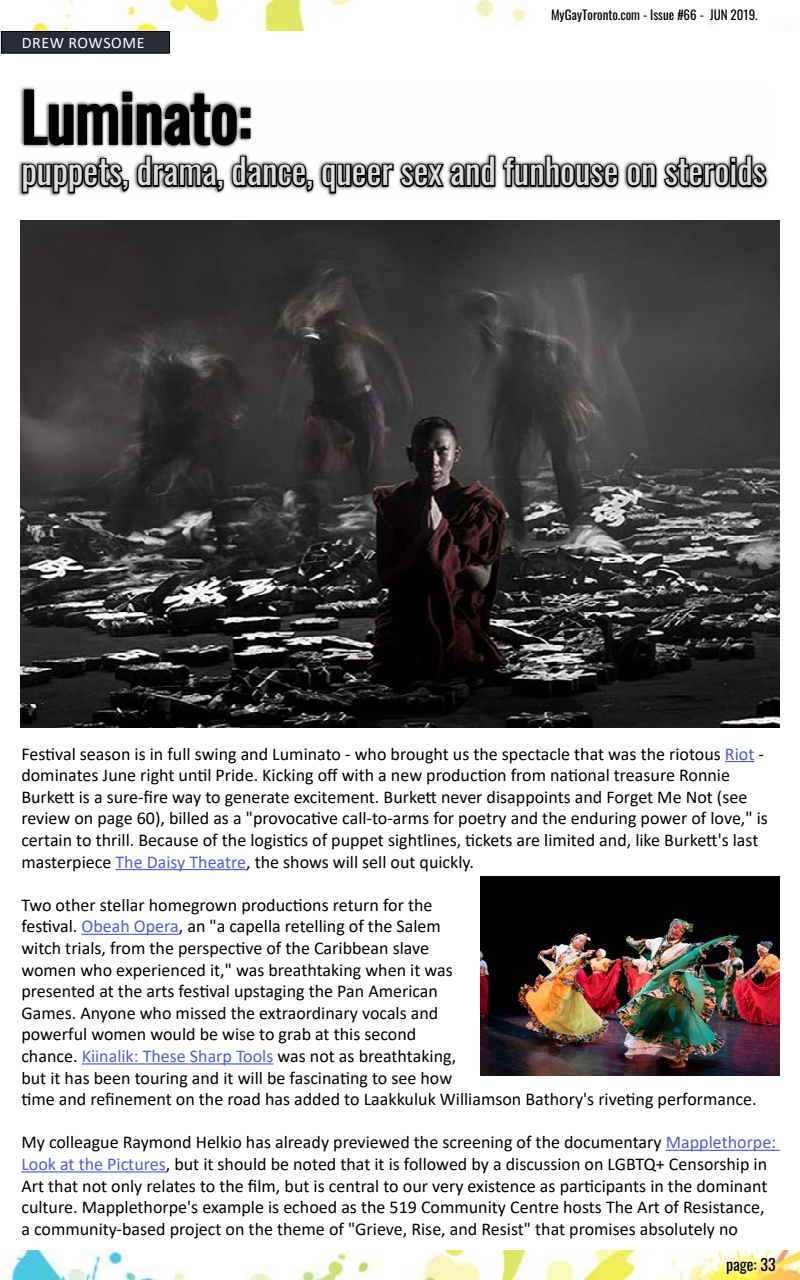
<style>
.page{position:relative;width:800px;height:1280px;background:#fff}
.page>*{position:absolute;margin:0;border:0;box-sizing:border-box;transform-origin:0 0}
.t1{font:65px "Oswald";color:#000}
.t2{font:35px "Oswald";color:#ddd}
.t3{font:18px/21.6px "Calibri";color:#000}
.t4{font:16px "Calibri";letter-spacing:.04em;color:#fff}
.t5{font:16px "Oswald";color:#000}
.t6{font:13px "Oswald";color:#000}
.s1{color:#4f5cd6}
</style>
<div class="page">
<img style="left:9px;top:1250px;width:791px;height:30px">
<img style="left:31px;top:0;width:759px;height:31px">
<svg style="left:723px;top:1253px;width:56px;height:25px"></svg>
<div style="left:547px;top:4px;width:216px;height:23px;background:#fff"></div>
<div style="left:1px;top:32px;width:169px;height:21px;background:#282c35"></div>
<div style="left:1px;top:31px;width:169px;height:23px;border:1px solid #000"></div>
<svg style="left:23px;top:88px;width:229px;height:59px"></svg>
<svg style="left:21px;top:157px;width:109px;height:38px"></svg>
<svg style="left:136px;top:154px;width:178px;height:40px"></svg>
<svg style="left:320px;top:154px;width:448px;height:41px"></svg>
<svg style="left:725px;top:761px;width:29px;height:1px"></svg>
<hr style="left:115px;top:869px;width:131px;height:1px;background:#4f5cd6">
<hr style="left:81px;top:934px;width:98px;height:1px;background:#4f5cd6">
<hr style="left:82px;top:1063px;width:191px;height:2px;background:#4f5cd6">
<hr style="left:666px;top:1150px;width:114px;height:1px;background:#4f5cd6">
<hr style="left:21px;top:1171px;width:145px;height:2px;background:#4f5cd6">
<img style="left:20px;top:220px;width:760px;height:507px">
<img style="left:481px;top:876px;width:299px;height:199px">
<p class="t4" style="left:22px;top:32px;width:124px">DREW ROWSOME</p>
<p class="t6" style="left:551px;top:3px;width:208px">MyGayToronto.com - Issue #66 - JUN 2019.</p>
<h1 class="t1" style="left:21px;top:59px;width:231px">Luminato:</h1>
<h2 class="t2" style="left:21px;top:140px;width:746px">puppets, drama, dance, queer sex and funhouse on steroids</h2>
<p class="t3" style="left:21px;top:742px;width:748px">Festival season is in full swing and Luminato - who brought us the spectacle that was the riotous <span class="s1">Riot</span> - dominates June right until Pride. Kicking off with a new production from national treasure Ronnie Burkett is a sure-fire way to generate excitement. Burkett never disappoints and Forget Me Not (see review on page 60), billed as a "provocative call-to-arms for poetry and the enduring power of love," is certain to thrill. Because of the logistics of puppet sightlines, tickets are limited and, like Burkett's last masterpiece <span class="s1">The Daisy Theatre</span>, the shows will sell out quickly.</p>
<p class="t3" style="left:21px;top:893px;width:737px">Two other stellar homegrown productions return for the<br>festival. <span class="s1">Obeah Opera</span>, an "a capella retelling of the Salem<br>witch trials, from the perspective of the Caribbean slave<br>women who experienced it," was breathtaking when it was<br>presented at the arts festival upstaging the Pan American<br>Games. Anyone who missed the extraordinary vocals and<br>powerful women would be wise to grab at this second<br>chance. <span class="s1">Kiinalik: These Sharp Tools</span> was not as breathtaking,<br>but it has been touring and it will be fascinating to see how<br>time and refinement on the road has added to Laakkuluk Williamson Bathory's riveting performance.</p>
<p class="t3" style="left:21px;top:1131px;width:756px">My colleague Raymond Helkio has already previewed the screening of the documentary <span class="s1">Mapplethorpe:<br>Look at the Pictures</span>, but it should be noted that it is followed by a discussion on LGBTQ+ Censorship in Art that not only relates to the film, but is central to our very existence as participants in the dominant culture. Mapplethorpe's example is echoed as the 519 Community Centre hosts The Art of Resistance, a community-based project on the theme of "Grieve, Rise, and Resist" that promises absolutely no</p>
<p class="t5" style="left:726px;top:1250px;width:51px">page: 33</p>
</div>
